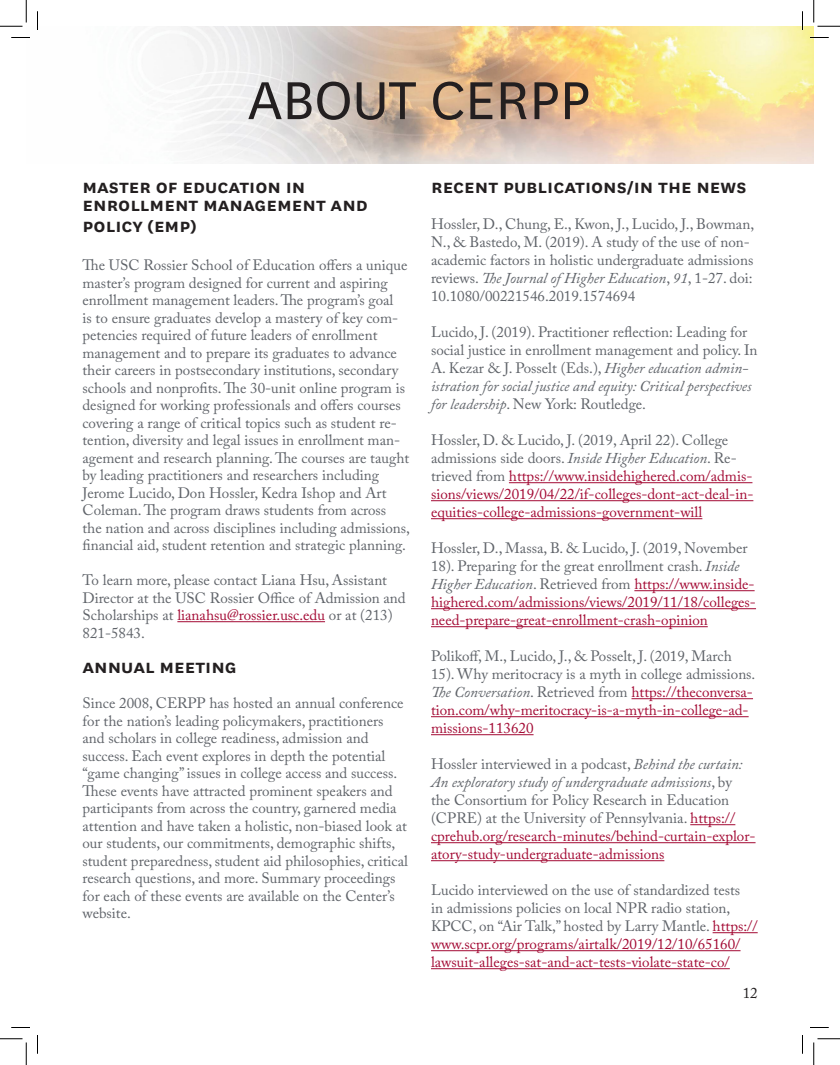
<style>
.page{position:relative;width:840px;height:1065px;background:#fff}
.page>*{position:absolute;margin:0;border:0;box-sizing:border-box;transform-origin:0 0}
.t1{font:62.5px "National";color:#231f20}
.t2{font:600 21.25px "National";color:#231f20}
.t3{font:15px/17.5px "Adobe Caslon Pro";color:#5f6369}
.t4{font:15px/18px "Adobe Caslon Pro";color:#a30a34}
.t5{font:15px "Adobe Caslon Pro";color:#231f20}
.s1{color:#a30a34}
.s2{font-style:italic}
.s3{color:#5f6369}
.s4{font-style:italic;color:#5f6369}
</style>
<div class="page">
<hr style="left:177px;top:621px;width:148px;height:1px;background:#a30a34">
<hr style="left:509px;top:482px;width:243px;height:1px;background:#a30a34">
<hr style="left:431px;top:500px;width:322px;height:1px;background:#a30a34">
<hr style="left:431px;top:518px;width:271px;height:1px;background:#a30a34">
<hr style="left:634px;top:590px;width:121px;height:1px;background:#a30a34">
<hr style="left:431px;top:608px;width:325px;height:1px;background:#a30a34">
<hr style="left:431px;top:626px;width:277px;height:1px;background:#a30a34">
<hr style="left:632px;top:698px;width:121px;height:1px;background:#a30a34">
<hr style="left:431px;top:716px;width:318px;height:1px;background:#a30a34">
<hr style="left:431px;top:734px;width:103px;height:1px;background:#a30a34">
<hr style="left:690px;top:824px;width:45px;height:1px;background:#a30a34">
<hr style="left:431px;top:842px;width:325px;height:1px;background:#a30a34">
<hr style="left:431px;top:860px;width:233px;height:1px;background:#a30a34">
<hr style="left:713px;top:932px;width:45px;height:1px;background:#a30a34">
<hr style="left:431px;top:950px;width:310px;height:1px;background:#a30a34">
<hr style="left:431px;top:968px;width:299px;height:1px;background:#a30a34">
<img style="left:168px;top:26px;width:646px;height:137px">
<svg style="left:11px;top:37px;width:19px;height:1px"></svg>
<svg style="left:810px;top:37px;width:19px;height:1px"></svg>
<svg style="left:11px;top:1027px;width:19px;height:1px"></svg>
<svg style="left:810px;top:1027px;width:19px;height:1px"></svg>
<svg style="left:37px;top:11px;width:1px;height:19px"></svg>
<svg style="left:37px;top:1035px;width:1px;height:19px"></svg>
<svg style="left:802px;top:11px;width:1px;height:19px"></svg>
<svg style="left:802px;top:1035px;width:1px;height:19px"></svg>
<svg style="left:0;top:0;width:27px;height:27px"></svg>
<svg style="left:0;top:1039px;width:27px;height:26px"></svg>
<svg style="left:814px;top:0;width:26px;height:27px"></svg>
<svg style="left:814px;top:1039px;width:26px;height:26px"></svg>
<p class="t1" style="left:248px;top:59px;width:344px">ABOUT CERPP</p>
<p class="t2" style="left:82px;top:172px;width:224px">Master of Education in</p>
<p class="t2" style="left:82px;top:189px;width:287px">Enrollm ent Managem ent and</p>
<p class="t2" style="left:82px;top:210px;width:116px">Policy (EMP)</p>
<p class="t3" style="left:82px;top:256px;width:329px">The USC Rossier School of Education offers a unique master’s program designed for current and aspiring enrollment management leaders. The program’s goal<br>is to ensure graduates develop a mastery of key com&shy;petencies required of future leaders of enrollment management and to prepare its graduates to advance their careers in postsecondary institutions, secondary schools and nonprofits. The 30-unit online program is designed for working professionals and offers courses covering a range of critical topics such as student re&shy;tention, diversity and legal issues in enrollment man&shy;agement and research planning. The courses are taught by leading practitioners and researchers including Jerome Lucido, Don Hossler, Kedra Ishop and Art Coleman. The program draws students from across<br>the nation and across disciplines including admissions, financial aid, student retention and strategic planning.</p>
<p class="t3" style="left:82px;top:571px;width:325px">To learn more, please contact Liana Hsu, Assistant Director at the USC Rossier Office of Admission and Scholarships at <span class="s1">lianahsu@rossier.usc.edu</span> or at (213)<br>821-5843.</p>
<p class="t2" style="left:82px;top:652px;width:156px">Annual Meeting</p>
<p class="t3" style="left:82px;top:694px;width:327px">Since 2008, CERPP has hosted an annual conference for the nation’s leading policymakers, practitioners and scholars in college readiness, admission and success. Each event explores in depth the potential “game changing” issues in college access and success.<br>These events have attracted prominent speakers and participants from across the country, garnered media attention and have taken a holistic, non-biased look at our students, our commitments, demographic shifts, student preparedness, student aid philosophies, critical research questions, and more. Summary proceedings for each of these events are available on the Center’s website.</p>
<p class="t2" style="left:431px;top:172px;width:315px">Recent Publications/I n the N ews</p>
<p class="t3" style="left:431px;top:215px;width:325px;line-height:18px">Hossler, D., Chung, E., Kwon, J., Lucido, J., Bowman, N., &amp; Bastedo, M. (2019). A study of the use of non&shy;academic factors in holistic undergraduate admissions reviews. <span class="s2">The Journal of Higher Education</span>, <span class="s2">91</span>, 1-27. doi:<br>10.1080/00221546.2019.1574694</p>
<p class="t3" style="left:431px;top:323px;width:328px;line-height:18px">Lucido, J. (2019). Practitioner reflection: Leading for social justice in enrollment management and policy. In A. Kezar &amp; J. Posselt (Eds.), <span class="s2">Higher education admin&shy;istration for social justice and equity: Critical perspectives for leadership</span>. New York: Routledge.</p>
<p class="t3" style="left:431px;top:431px;width:299px">Hossler, D. &amp; Lucido, J. (2019, April 22). College</p>
<p class="t4" style="left:431px;top:449px;width:324px"><span class="s3">admissions side doors.</span> <span class="s4">Inside Higher Education</span><span class="s3">. Re&shy;trieved from</span> https://www.insidehighered.com/admis&shy;sions/views/2019/04/22/if-colleges-dont-act-deal-in&shy;equities-college-admissions-government-will</p>
<p class="t4" style="left:431px;top:539px;width:327px"><span class="s3">Hossler, D., Massa, B. &amp; Lucido, J. (2019, November 18). Preparing for the great enrollment crash.</span> <span class="s4">Inside Higher Education</span><span class="s3">. Retrieved from</span> https://www.inside&shy;highered.com/admissions/views/2019/11/18/colleges&shy;need-prepare-great-enrollment-crash-opinion</p>
<p class="t3" style="left:431px;top:647px;width:326px;line-height:18px">Polikoff, M., Lucido, J., &amp; Posselt, J. (2019, March 15). Why meritocracy is a myth in college admissions.<br><span class="s2">The Conversation</span>. Retrieved from <span class="s1">https://theconversa&shy;tion.com/why-meritocracy-is-a-myth-in-college-ad&shy;missions-113620</span></p>
<p class="t3" style="left:431px;top:755px;width:326px;line-height:18px">Hossler interviewed in a podcast, <span class="s2">Behind the curtain:<br>An exploratory study of undergraduate admissions</span>, by<br>the Consortium for Policy Research in Education (CPRE) at the University of Pennsylvania. <span class="s1">https:// cprehub.org/research-minutes/behind-curtain-explor&shy;atory-study-undergraduate-admissions</span></p>
<p class="t3" style="left:431px;top:881px;width:328px;line-height:18px">Lucido interviewed on the use of standardized tests<br>in admissions policies on local NPR radio station, KPCC, on “Air Talk,” hosted by Larry Mantle. <span class="s1">https:// www.scpr.org/programs/airtalk/2019/12/10/65160/ lawsuit-alleges-sat-and-act-tests-violate-state-co/</span></p>
<p class="t5" style="left:743px;top:984px;width:16px">12</p>
</div>
